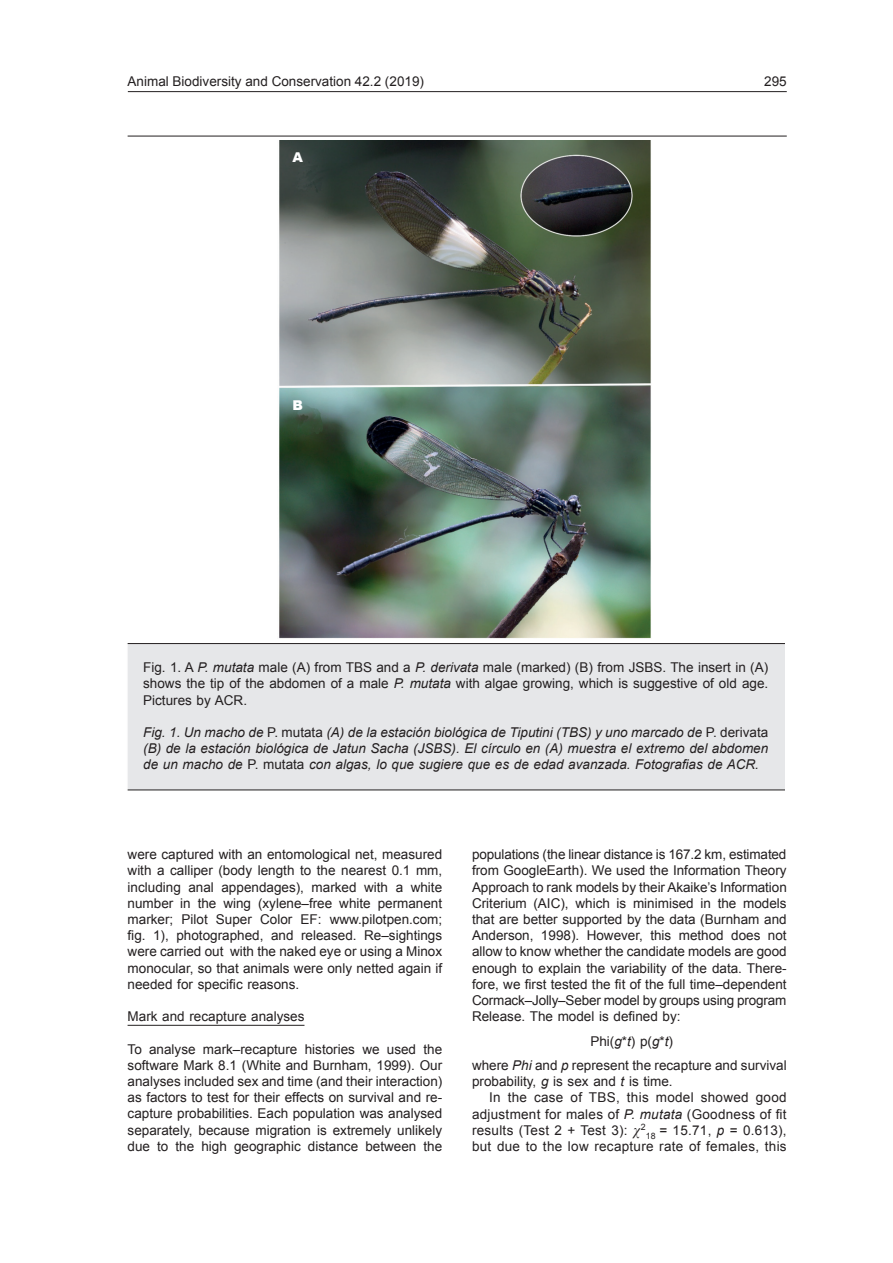
<style>
.page{position:relative;width:893px;height:1263px;background:#fff}
.page>*{position:absolute;margin:0;border:0;box-sizing:border-box;transform-origin:0 0}
.Normal_1º_ang{font:13.5px/16.2px "Arial";color:#231f20;text-align:justify}
.Norm_sult_ang{font:13.5px/16.2px "Arial";color:#231f20;text-align:justify}
.Peu_2_esp{font:italic 13.5px/16.2px "Arial";color:#231f20;text-align:justify}
.Peu_1_ang{font:13.5px/16.2px "Arial";color:#231f20;text-align:justify}
.Normal_ang{font:13.5px/16.2px "Arial";letter-spacing:.02em;color:#231f20;text-align:justify}
.Subtítol_2{font:13.5px "Arial";color:#231f20}
.Figures-negre{font:900 13.5px "Arial";color:#fff}
.s1{font-style:italic}
.s2{font-style:normal}
.s3{font-family:"Math A";font-size:15px}
</style>
<div class="page">
<hr style="left:128px;top:91px;width:659px;height:1px;background:#231f20">
<div style="left:101px;top:643px;width:732px;height:147px;background:#e6e7e9"></div>
<div style="left:100px;top:643px;width:734px;height:147px;border:1px solid #231f20"></div>
<hr style="left:128px;top:1025px;width:176px;height:1px;background:#231f20">
<img style="left:279px;top:140px;width:372px;height:498px">
<hr style="left:128px;top:136px;width:659px;height:1px;background:#231f20">
<div style="left:80px;top:615px;width:48px;height:202px;background:#fff"></div>
<div style="left:785px;top:615px;width:57px;height:191px;background:#fff"></div>
<p class="Normal_1º_ang" style="left:128px;top:73px;width:298px">Animal Biodiversity and Conservation 42.2 (2019)</p>
<p class="Normal_ang" style="left:764px;top:73px;width:24px">295</p>
<p class="Figures-negre" style="left:292px;top:147px;width:12px">A</p>
<p class="Figures-negre" style="left:292px;top:395px;width:12px">B</p>
<p class="Peu_1_ang" style="left:143px;top:659px;width:627px">Fig. 1. A <span class="s1">P. mutata</span> male (A) from TBS and a <span class="s1">P. derivata</span> male (marked) (B) from JSBS. The insert in (A) shows the tip of the abdomen of a male <span class="s1">P. mutata</span> with algae growing, which is suggestive of old age.<br>Pictures by ACR.</p>
<p class="Peu_2_esp" style="left:143px;top:724px;width:627px">Fig. 1. Un macho de <span class="s2">P. mutata</span> (A) de la estación biológica de Tiputini (TBS) y uno marcado de <span class="s2">P. derivata </span>(B) de la estación biológica de Jatun Sacha (JSBS). El círculo en (A) muestra el extremo del abdomen de un macho de <span class="s2">P. mutata</span> con algas, lo que sugiere que es de edad avanzada. Fotografias de ACR.</p>
<p class="Norm_sult_ang" style="left:128px;top:846px;width:316px">were captured with an entomological net, measured with a calliper (body length to the nearest 0.1 mm, including anal appendages), marked with a white number in the wing (xylene–free white permanent marker; Pilot Super Color EF: www.pilotpen.com; fig. 1), photographed, and released. Re–sightings were carried out with the naked eye or using a Minox monocular, so that animals were only netted again if needed for specific reasons.</p>
<p class="Subtítol_2" style="left:128px;top:1008px;width:178px">Mark and recapture analyses</p>
<p class="Normal_1º_ang" style="left:128px;top:1041px;width:316px">To analyse mark–recapture histories we used the software Mark 8.1 (White and Burnham, 1999). Our analyses included sex and time (and their interaction) as factors to test for their effects on survival and re&shy;capture probabilities. Each population was analysed separately, because migration is extremely unlikely due to the high geographic distance between the</p>
<p class="Normal_1º_ang" style="left:472px;top:846px;width:316px">populations (the linear distance is 167.2 km, estimated from GoogleEarth). We used the Information Theory Approach to rank models by their Akaike’s Information Criterium (AIC), which is minimised in the models that are better supported by the data (Burnham and Anderson, 1998). However, this method does not allow to know whether the candidate models are good enough to explain the variability of the data. There&shy;fore, we first tested the fit of the full time–dependent Cormack–Jolly–Seber model by groups using program Release. The model is defined by:</p>
<p class="Normal_1º_ang" style="left:590px;top:1033px;width:84px">Phi(<span class="s1">g</span>*<span class="s1">t</span>) p(<span class="s1">g</span>*<span class="s1">t</span>)</p>
<p class="Normal_1º_ang" style="left:472px;top:1057px;width:316px">where <span class="s1">Phi</span> and <span class="s1">p</span> represent the recapture and survival probability, <span class="s1">g</span> is sex and <span class="s1">t</span> is time.</p>
<p class="Normal_ang" style="left:472px;top:1089px;width:316px;text-indent:17px">In the case of TBS, this model showed good adjustment for males of <span class="s1">P. mutata</span> (Goodness of fit results (Test 2 + Test 3): <span class="s3">x</span><sup>2</sup><sub>18</sub> = 15.71, <span class="s1">p</span> = 0.613), but due to the low recapture rate of females, this</p>
</div>
